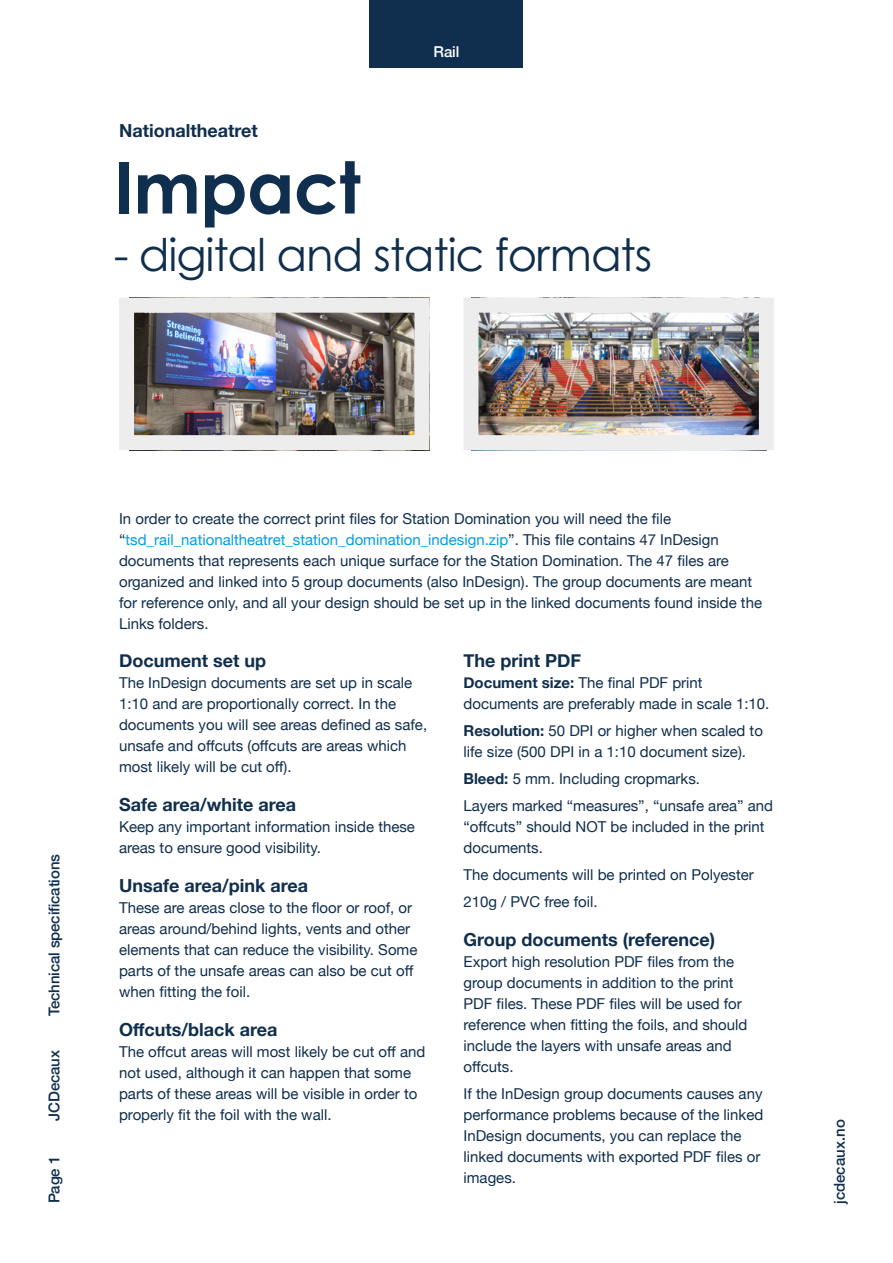
<style>
.page{position:relative;width:893px;height:1263px;background:#fff}
.page>*{position:absolute;margin:0;border:0;box-sizing:border-box;transform-origin:0 0}
.t1{font:700 72px "Century Gothic Pro";letter-spacing:-.01em;color:#102e4d}
.t2{font:45px "Century Gothic Pro";letter-spacing:-.025em;color:#102e4d}
.t3{font:700 18px "Helvetica Neue";color:#102e4d}
.t4{font:15px/21px "Helvetica Neue";color:#102e4d}
.t5{font:500 15px "Helvetica Neue";letter-spacing:-.01em;color:#102e4d}
.t6{font:500 15px "Helvetica Neue";color:#fff}
.s1{color:#009fe3}
.s2{font-weight:700}
</style>
<div class="page">
<div style="left:370px;top:0;width:153px;height:67px;background:#102e4d"></div>
<img style="left:479px;top:314px;width:279px;height:120px">
<div style="left:463px;top:298px;width:311px;height:152px;border:15px solid #ededed"></div>
<img style="left:135px;top:314px;width:278px;height:120px">
<div style="left:119px;top:298px;width:310px;height:152px;border:15px solid #ededed"></div>
<p class="t6" style="left:434px;top:39px;width:27px">Rail</p>
<p class="t3" style="left:119px;top:116px;width:140px">Nationaltheatret</p>
<h1 class="t1" style="left:114px;top:143px;width:248px">Impact</h1>
<h2 class="t2" style="left:114px;top:227px;width:540px">- digital and static formats</h2>
<p class="t5" style="left:42px;top:1016px;width:164px;rotate:-90deg">Technical specifications</p>
<p class="t5" style="left:42px;top:1120px;width:72px;rotate:-90deg">JCDecaux</p>
<p class="t5" style="left:42px;top:1203px;width:49px;rotate:-90deg">Page 1</p>
<p class="t4" style="left:119px;top:509px;width:644px">In order to create the correct print files for Station Domination you will need the file “<span class="s1">tsd_rail_nationaltheatret_station_domination_indesign.zip</span>”. This file contains 47 InDesign documents that represents each unique surface for the Station Domination. The 47 files are organized and linked into 5 group documents (also InDesign). The group documents are meant for reference only, and all your design should be set up in the linked documents found inside the Links folders.</p>
<p class="t3" style="left:119px;top:647px;width:149px">Document set up</p>
<p class="t4" style="left:119px;top:673px;width:310px">The InDesign documents are set up in scale 1:10 and are proportionally correct. In the documents you will see areas defined as safe, unsafe and offcuts (offcuts are areas which most likely will be cut off).</p>
<p class="t3" style="left:119px;top:790px;width:179px">Safe area/white area</p>
<p class="t4" style="left:119px;top:817px;width:297px">Keep any important information inside these areas to ensure good visibility.</p>
<p class="t3" style="left:119px;top:871px;width:191px">Unsafe area/pink area</p>
<p class="t4" style="left:119px;top:898px;width:300px">These are areas close to the floor or roof, or areas around/behind lights, vents and other elements that can reduce the visibility. Some parts of the unsafe areas can also be cut off when fitting the foil.</p>
<p class="t3" style="left:119px;top:1015px;width:160px">Offcuts/black area</p>
<p class="t4" style="left:119px;top:1042px;width:308px">The offcut areas will most likely be cut off and not used, although it can happen that some parts of these areas will be visible in order to properly fit the foil with the wall.</p>
<p class="t3" style="left:463px;top:646px;width:119px">The print PDF</p>
<p class="t4" style="left:463px;top:673px;width:307px"><span class="s2">Document size:</span> The final PDF print documents are preferably made in scale 1:10.</p>
<p class="t4" style="left:463px;top:721px;width:301px"><span class="s2">Resolution:</span> 50 DPI or higher when scaled to life size (500 DPI in a 1:10 document size).</p>
<p class="t4" style="left:463px;top:766px;width:311px;line-height:27px"><span class="s2">Bleed:</span> 5 mm. Including cropmarks.<br>Layers marked “measures”, “unsafe area” and</p>
<p class="t4" style="left:463px;top:817px;width:302px">“offcuts” should NOT be included in the print documents.</p>
<p class="t4" style="left:463px;top:862px;width:292px;line-height:27px">The documents will be printed on Polyester<br>210g / PVC free foil.</p>
<p class="t3" style="left:463px;top:925px;width:253px">Group documents (reference)</p>
<p class="t4" style="left:463px;top:952px;width:285px">Export high resolution PDF files from the group documents in addition to the print PDF files. These PDF files will be used for reference when fitting the foils, and should include the layers with unsafe areas and offcuts.</p>
<p class="t4" style="left:463px;top:1084px;width:301px">If the InDesign group documents causes any performance problems because of the linked InDesign documents, you can replace the linked documents with exported PDF files or images.</p>
<p class="t5" style="left:827px;top:1204px;width:86px;rotate:-90deg">jcdecaux.no</p>
</div>
